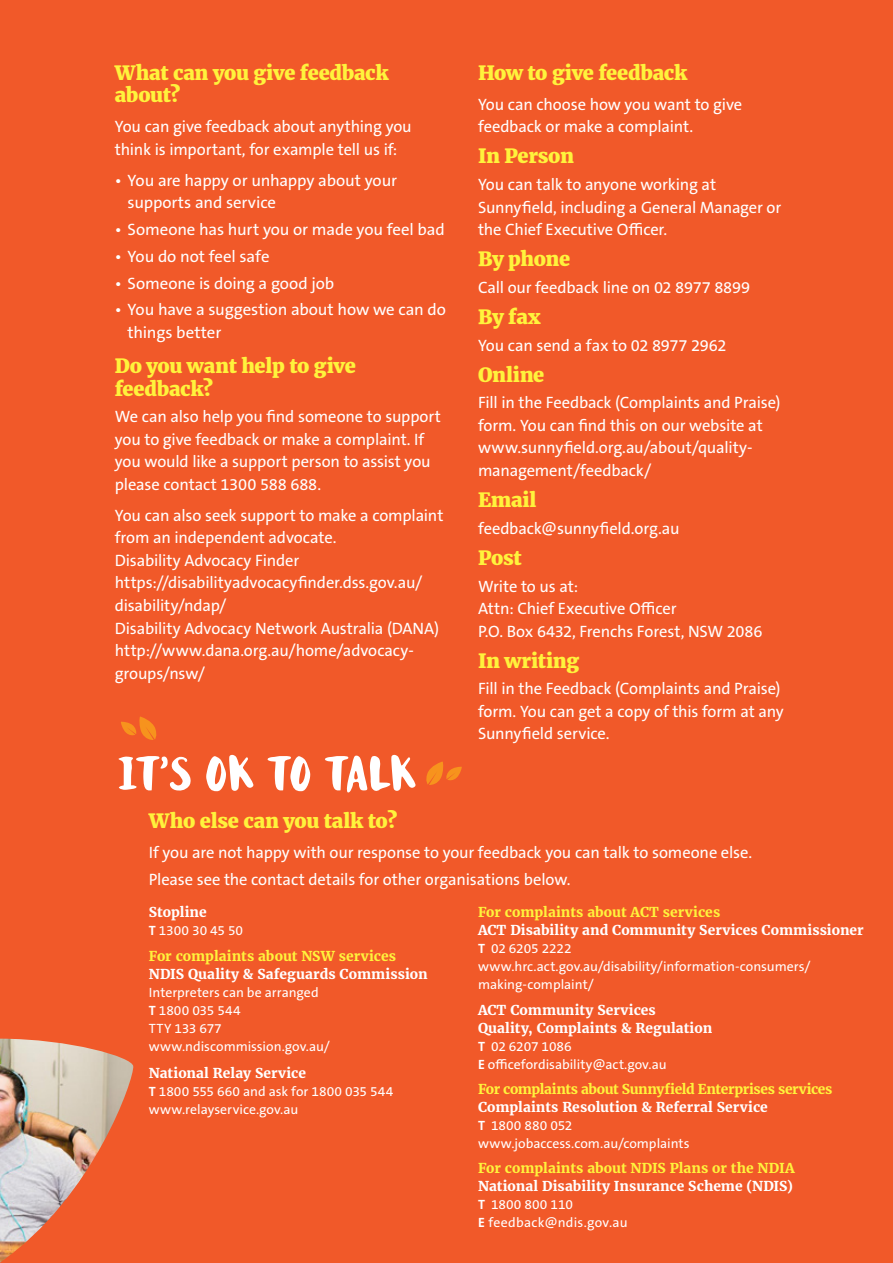
<style>
.page{position:relative;width:893px;height:1263px;background:#f15929}
.page>*{position:absolute;margin:0;border:0;box-sizing:border-box;transform-origin:0 0}
.Heading{font:500 55.5px/45px "Sunnyfield Mix Brush";letter-spacing:-.005em;color:#fff}
.Para_Headings{font:900 19.5px/22.5px "Merriweather";letter-spacing:-.015em;color:#fff33c}
.Body_Copy{font:16.5px/22.5px "The Sans B W5 Plain";letter-spacing:-.01em;color:#fff}
.table-body{font:13.5px/18px "The Sans B W5 Plain";color:#fff}
.table-headings{font:700 13.5px "Merriweather";letter-spacing:.005em;color:#fff}
.table-headings-2{font:700 13.5px "Merriweather";letter-spacing:-.005em;color:#fff33c}
.table-headings-3{font:700 13.5px "Merriweather";letter-spacing:-.025em;color:#fff33c}
.table-body-2{font:13.5px "The Sans B W5 Plain";letter-spacing:.02em;color:#fff}
.s1{color:#f7931d}
.s2{font-family:"The Sans B W7";font-weight:700}
</style>
<div class="page">
<img style="left:0;top:1039px;width:134px;height:223px">
<p class="Para_Headings" style="left:115px;top:61px;width:276px">What can you give feedback about?</p>
<p class="Body_Copy" style="left:115px;top:116px;width:298px">You can give feedback about anything you think is important, for example tell us if:</p>
<p class="Body_Copy" style="left:128px;top:169px;width:271px;text-indent:-13px">• You are happy or unhappy about your supports and service</p>
<p class="Body_Copy" style="left:115px;top:218px;width:331px">• Someone has hurt you or made you feel bad</p>
<p class="Body_Copy" style="left:115px;top:245px;width:156px">• You do not feel safe</p>
<p class="Body_Copy" style="left:115px;top:272px;width:221px">• Someone is doing a good job</p>
<p class="Body_Copy" style="left:128px;top:299px;width:320px;text-indent:-13px">• You have a suggestion about how we can do things better</p>
<p class="Para_Headings" style="left:115px;top:355px;width:243px">Do you want help to give feedback?</p>
<p class="Body_Copy" style="left:115px;top:406px;width:328px">We can also help you find someone to support you to give feedback or make a complaint. If you would like a support person to assist you please contact 1300 588 688.</p>
<p class="Body_Copy" style="left:115px;top:504px;width:330px">You can also seek support to make a complaint from an independent advocate.<br>Disability Advocacy Finder https://disabilityadvocacyfinder.dss.gov.au/ disability/ndap/</p>
<p class="Body_Copy" style="left:115px;top:617px;width:326px">Disability Advocacy Network Australia (DANA) http://www.dana.org.au/home/advocacy&shy;groups/nsw/</p>
<p class="Heading" style="left:118px;top:705px;width:348px"><span class="s1">[<br></span>IT’S OK TO TALK<span class="s1">]</span></p>
<p class="Para_Headings" style="left:478px;top:61px;width:211px">How to give feedback</p>
<p class="Body_Copy" style="left:478px;top:93px;width:266px">You can choose how you want to give feedback or make a complaint.</p>
<p class="Para_Headings" style="left:478px;top:145px;width:98px">In Person</p>
<p class="Body_Copy" style="left:478px;top:173px;width:305px">You can talk to anyone working at<br>Sunnyfield, including a General Manager or the Chief Executive Officer.</p>
<p class="Para_Headings" style="left:478px;top:248px;width:94px">By phone</p>
<p class="Body_Copy" style="left:478px;top:276px;width:274px">Call our feedback line on 02 8977 8899</p>
<p class="Para_Headings" style="left:478px;top:305px;width:64px">By fax</p>
<p class="Body_Copy" style="left:478px;top:334px;width:250px">You can send a fax to 02 8977 2962</p>
<p class="Para_Headings" style="left:478px;top:363px;width:68px">Online</p>
<p class="Body_Copy" style="left:478px;top:392px;width:304px">Fill in the Feedback (Complaints and Praise) form. You can find this on our website at www.sunnyfield.org.au/about/quality&shy;management/feedback/</p>
<p class="Para_Headings" style="left:478px;top:488px;width:60px">Email</p>
<p class="Body_Copy" style="left:478px;top:517px;width:203px">feedback@sunnyfield.org.au</p>
<p class="Para_Headings" style="left:478px;top:546px;width:45px">Post</p>
<p class="Body_Copy" style="left:478px;top:575px;width:102px">Write to us at:</p>
<p class="Body_Copy" style="left:478px;top:597px;width:200px">Attn: Chief Executive Officer</p>
<p class="Body_Copy" style="left:478px;top:620px;width:286px">P.O. Box 6432, Frenchs Forest, NSW 2086</p>
<p class="Para_Headings" style="left:478px;top:649px;width:103px">In writing</p>
<p class="Body_Copy" style="left:478px;top:677px;width:307px">Fill in the Feedback (Complaints and Praise) form. You can get a copy of this form at any<br>Sunnyfield service.</p>
<p class="Para_Headings" style="left:149px;top:809px;width:250px">Who else can you talk to?</p>
<p class="Body_Copy" style="left:149px;top:841px;width:605px">If you are not happy with our response to your feedback you can talk to someone else.</p>
<p class="Body_Copy" style="left:149px;top:868px;width:423px">Please see the contact details for other organisations below.</p>
<p class="table-headings-2" style="left:478px;top:903px;width:244px">For complaints about ACT services</p>
<p class="table-headings" style="left:478px;top:921px;width:387px">ACT Disability and Community Services Commissioner</p>
<p class="table-body" style="left:478px;top:939px;width:95px"><span class="s2">T</span> 02 6205 2222</p>
<p class="table-body" style="left:478px;top:957px;width:334px">www.hrc.act.gov.au/disability/information-consumers/ making-complaint/</p>
<p class="table-headings" style="left:478px;top:1001px;width:179px">ACT Community Services</p>
<p class="table-headings" style="left:478px;top:1019px;width:236px">Quality, Complaints &amp; Regulation</p>
<p class="table-body" style="left:478px;top:1038px;width:95px"><span class="s2">T</span> 02 6207 1086</p>
<p class="table-body" style="left:478px;top:1056px;width:190px"><span class="s2">E</span> officefordisability@act.gov.au</p>
<p class="table-headings-3" style="left:478px;top:1080px;width:356px">For complaints about Sunnyfield Enterprises services</p>
<p class="table-headings" style="left:478px;top:1098px;width:291px">Complaints Resolution &amp; Referral Service</p>
<p class="table-body" style="left:478px;top:1117px;width:96px"><span class="s2">T</span> 1800 880 052</p>
<p class="table-body" style="left:478px;top:1135px;width:213px">www.jobaccess.com.au/complaints</p>
<p class="table-headings-2" style="left:478px;top:1159px;width:318px">For complaints about NDIS Plans or the NDIA</p>
<p class="table-headings" style="left:478px;top:1177px;width:316px">National Disability Insurance Scheme (NDIS)</p>
<p class="table-body" style="left:478px;top:1196px;width:96px"><span class="s2">T</span> 1800 800 110</p>
<p class="table-body-2" style="left:478px;top:1214px;width:151px"><span class="s2">E</span> feedback@ndis.gov.au</p>
<p class="table-headings" style="left:149px;top:903px;width:59px">Stopline</p>
<p class="table-body" style="left:149px;top:921px;width:96px"><span class="s2">T</span> 1300 30 45 50</p>
<p class="table-headings-2" style="left:149px;top:947px;width:249px">For complaints about NSW services</p>
<p class="table-headings" style="left:149px;top:965px;width:280px">NDIS Quality &amp; Safeguards Commission</p>
<p class="table-body" style="left:149px;top:984px;width:171px">Interpreters can be arranged<br><span class="s2">T</span> 1800 035 544</p>
<p class="table-body" style="left:149px;top:1020px;width:75px">TTY 133 677</p>
<p class="table-body" style="left:149px;top:1038px;width:183px">www.ndiscommission.gov.au/</p>
<p class="table-headings" style="left:149px;top:1064px;width:159px">National Relay Service</p>
<p class="table-body" style="left:149px;top:1082px;width:246px"><span class="s2">T</span> 1800 555 660 and ask for 1800 035 544</p>
<p class="table-body" style="left:149px;top:1100px;width:151px">www.relayservice.gov.au</p>
</div>
